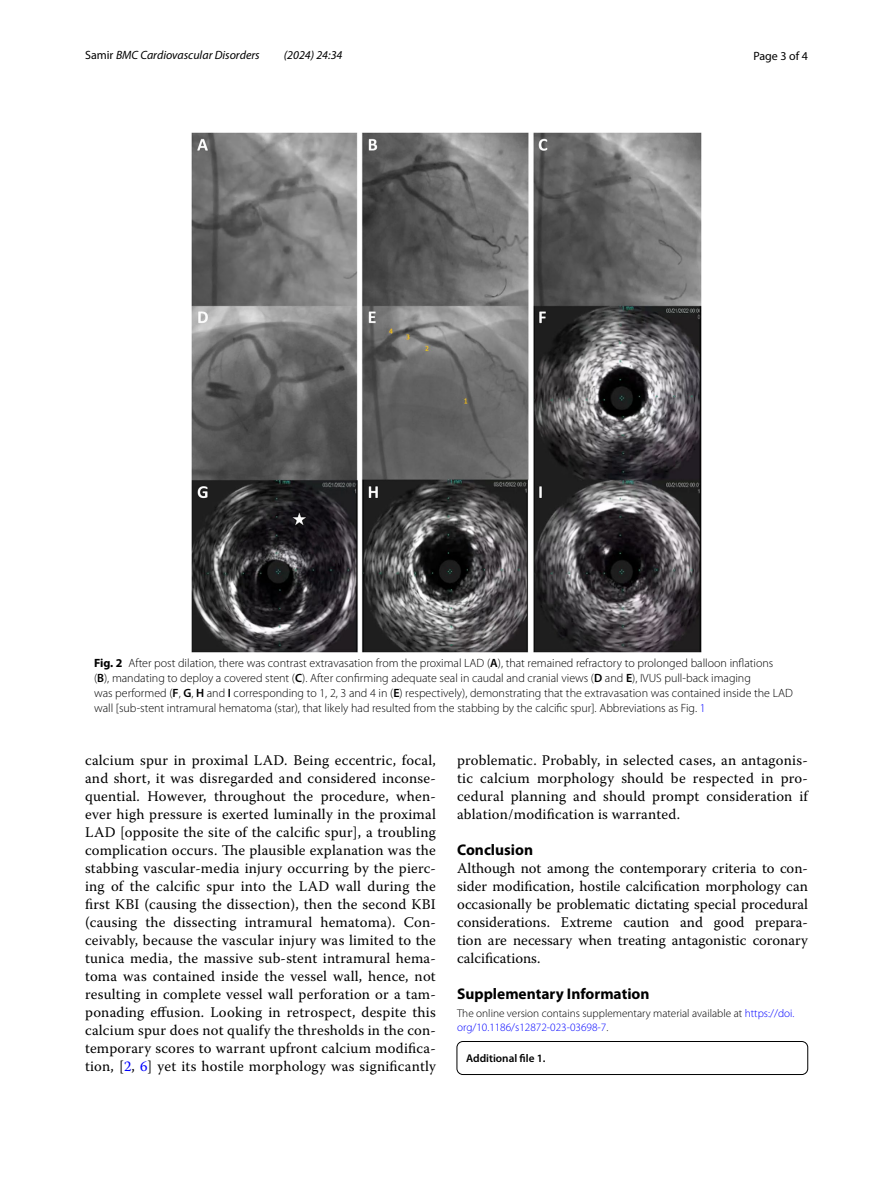
<style>
.page{position:relative;width:893px;height:1187px;background:#fff}
.page>*{position:absolute;margin:0;border:0;box-sizing:border-box;transform-origin:0 0}
.t1{font:700 15.45px "Myriad Pro";color:#000}
.t2{font:14.7px/18px "Warnock Pro";letter-spacing:.015em;color:#000;text-align:justify}
.t3{font:300 12px/15px "Myriad Pro";color:#000}
.t4{font:italic 12px "Myriad Pro";color:#000}
.t5{font:12px "Myriad Pro";color:#000}
.t6{font:300 11.25px/13.5px "Myriad Pro";color:#000}
.t7{font:600 11.25px "Myriad Pro";color:#000}
.s1{font-style:normal}
.s2{font-weight:700}
.s3{font-weight:600}
.s4{color:#00f}
</style>
<div class="page">
<div style="left:457px;top:1041px;width:351px;height:33px;border:1px solid #000;border-radius:6px"></div>
<img style="left:191px;top:133px;width:511px;height:519px">
<p class="t4" style="left:85px;top:48px;width:176px"><span class="s1">Samir</span> BMC Cardiovascular Disorders</p>
<p class="t4" style="left:284px;top:48px;width:60px">(2024) 24:34</p>
<p class="t5" style="left:753px;top:48px;width:56px">Page 3 of 4</p>
<p class="t3" style="left:94px;top:656px;width:700px"><span class="s2">Fig. 2</span> After post dilation, there was contrast extravasation from the proximal LAD (<span class="s3">A</span>), that remained refractory to prolonged balloon inflations<br>(<span class="s3">B</span>), mandating to deploy a covered stent (<span class="s3">C</span>). After confirming adequate seal in caudal and cranial views (<span class="s3">D</span> and <span class="s3">E</span>), IVUS pull-back imaging<br>was performed (<span class="s3">F</span>, <span class="s3">G</span>, <span class="s3">H</span> and <span class="s3">I</span> corresponding to 1, 2, 3 and 4 in (<span class="s3">E</span>) respectively), demonstrating that the extravasation was contained inside the LAD wall [sub-stent intramural hematoma (star), that likely had resulted from the stabbing by the calcific spur]. Abbreviations as Fig. <span class="s4">1</span></p>
<p class="t2" style="left:85px;top:751px;width:352px">calcium spur in proximal LAD. Being eccentric, focal, and short, it was disregarded and considered inconse&shy;quential. However, throughout the procedure, when&shy;ever high pressure is exerted luminally in the proximal LAD [opposite the site of the calcific spur], a troubling complication occurs. The plausible explanation was the stabbing vascular-media injury occurring by the pierc&shy;ing of the calcific spur into the LAD wall during the first KBI (causing the dissection), then the second KBI (causing the dissecting intramural hematoma). Con&shy;ceivably, because the vascular injury was limited to the tunica media, the massive sub-stent intramural hema&shy;toma was contained inside the vessel wall, hence, not resulting in complete vessel wall perforation or a tam&shy;ponading effusion. Looking in retrospect, despite this calcium spur does not qualify the thresholds in the con&shy;temporary scores to warrant upfront calcium modifica&shy;tion, [<span class="s4">2</span>, <span class="s4">6</span>] yet its hostile morphology was significantly</p>
<p class="t2" style="left:457px;top:751px;width:352px">problematic. Probably, in selected cases, an antagonis&shy;tic calcium morphology should be respected in pro&shy;cedural planning and should prompt consideration if ablation/modification is warranted.</p>
<p class="t1" style="left:457px;top:839px;width:77px">Conclusion</p>
<p class="t2" style="left:457px;top:859px;width:352px">Although not among the contemporary criteria to con&shy;sider modification, hostile calcification morphology can occasionally be problematic dictating special procedural considerations. Extreme caution and good prepara&shy;tion are necessary when treating antagonistic coronary calcifications.</p>
<p class="t1" style="left:457px;top:983px;width:194px">Supplementary Information</p>
<p class="t6" style="left:457px;top:1006px;width:339px">The online version contains supplementary material available at <span class="s4">https://doi. org/10.1186/s12872-023-03698-7</span>.</p>
<p class="t7" style="left:466px;top:1051px;width:81px">Additional file 1.</p>
</div>
